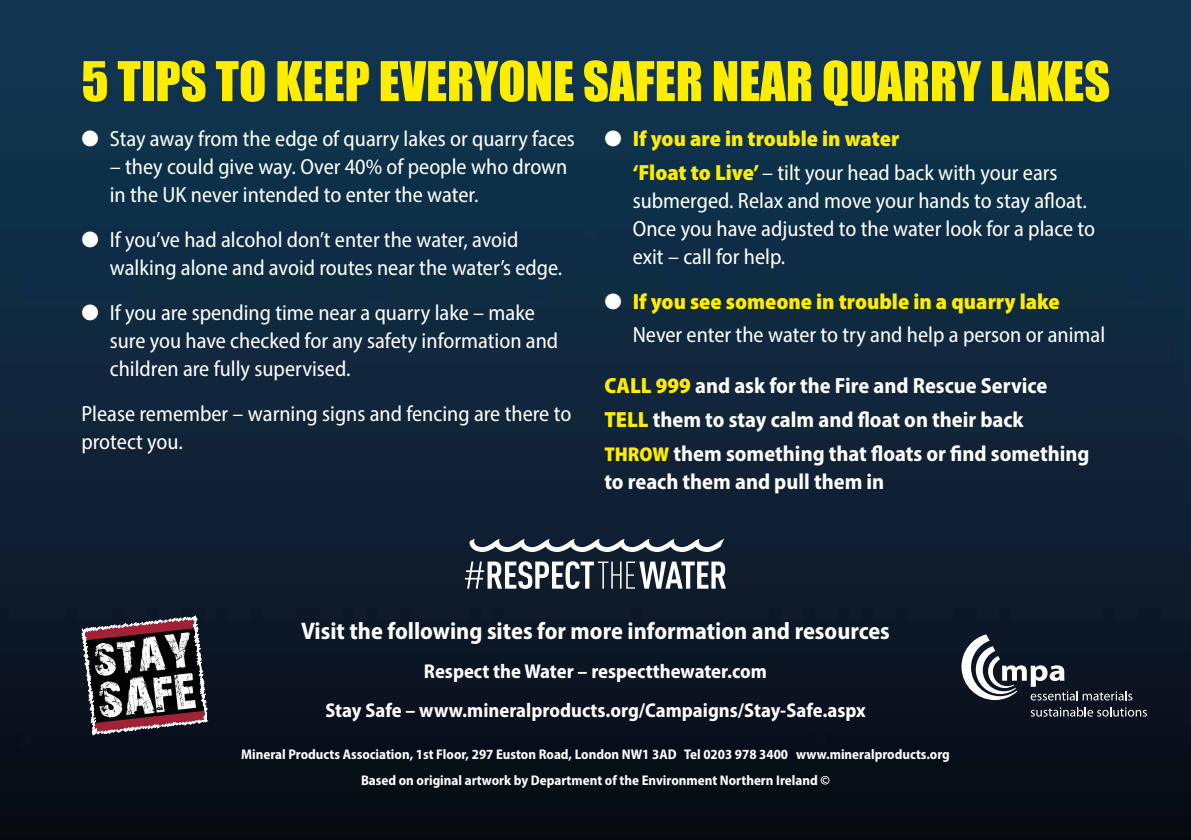
<style>
.page{position:relative;width:1191px;height:840px;background:#fff}
.page>*{position:absolute;margin:0;border:0;box-sizing:border-box;transform-origin:0 0}
.t1{font:50.4px "Impact";color:#ffed00}
.t2{font:700 semi-condensed 24px "Myriad Pro";color:#fff}
.t3{font:semi-condensed 22px/28px "Myriad Pro";color:#fff}
.t4{font:700 semi-condensed 22px/33.6px "Myriad Pro";color:#fff}
.t5{font:900 semi-condensed 22px/33.6px "Myriad Pro";color:#ffed00}
.t6{font:700 semi-condensed 20px/39px "Myriad Pro";color:#fff;text-align:center}
.t7{font:700 semi-condensed 14px/26px "Myriad Pro";color:#fff;text-align:center}
.s1{color:#fff}
.s2{font-weight:400;color:#fff}
.s3{font-weight:900;color:#ffed00}
.s4{font-weight:900;font-size:20px;color:#ffed00}
</style>
<div class="page">
<img style="left:0;top:0;width:1191px;height:839px">
<svg style="left:81px;top:615px;width:127px;height:120px"></svg>
<svg style="left:961px;top:634px;width:171px;height:66px;background:#3b434f"></svg>
<svg style="left:1030px;top:706px;width:117px;height:10px"></svg>
<svg style="left:469px;top:538px;width:255px;height:13px"></svg>
<svg style="left:465px;top:561px;width:261px;height:27px"></svg>
<h1 class="t1" style="left:81px;top:42px;width:1030px">5 TIPS TO KEEP EVERYONE SAFER NEAR QUARRY LAKES</h1>
<p class="t3" style="left:81px;top:124px;width:495px">● Stay away from the edge of quarry lakes or quarry faces</p>
<p class="t3" style="left:110px;top:152px;width:459px">– they could give way. Over 40% of people who drown in the UK never intended to enter the water.</p>
<p class="t3" style="left:110px;top:225px;width:454px;text-indent:-28px">● If you’ve had alcohol don’t enter the water, avoid walking alone and avoid routes near the water’s edge.</p>
<p class="t3" style="left:110px;top:298px;width:450px;text-indent:-28px">● If you are spending time near a quarry lake – make sure you have checked for any safety information and children are fully supervised.</p>
<p class="t3" style="left:81px;top:399px;width:491px">Please remember – warning signs and fencing are there to protect you.</p>
<p class="t5" style="left:632px;top:121px;width:426px;text-indent:-28px"><span class="s1">●</span> If you are in trouble in water<br>‘Float to Live’ <span class="s2">– tilt your head back with your ears</span></p>
<p class="t3" style="left:632px;top:186px;width:464px">submerged. Relax and move your hands to stay afloat.<br>Once you have adjusted to the water look for a place to exit – call for help.</p>
<p class="t3" style="left:632px;top:284px;width:474px;line-height:33.6px;text-indent:-28px">● <span class="s3">If you see someone in trouble in a quarry lake<br></span>Never enter the water to try and help a person or animal</p>
<p class="t4" style="left:604px;top:368px;width:486px"><span class="s3">CALL 999</span> and ask for the Fire and Rescue Service<br><span class="s3">TELL</span> them to stay calm and float on their back<br><span class="s4">THROW</span> them something that floats or find something</p>
<p class="t4" style="left:604px;top:463px;width:281px">to reach them and pull them in</p>
<p class="t2" style="left:301px;top:614px;width:590px">Visit the following sites for more information and resources</p>
<p class="t6" style="left:325px;top:650px;width:542px">Respect the Water – respectthewater.com<br>Stay Safe – www.mineralproducts.org/Campaigns/Stay-Safe.aspx</p>
<p class="t7" style="left:241px;top:740px;width:710px">Mineral Products Association, 1st Floor, 297 Euston Road, London NW1 3AD Tel 0203 978 3400 www.mineralproducts.org<br>Based on original artwork by Department of the Environment Northern Ireland ©</p>
</div>
